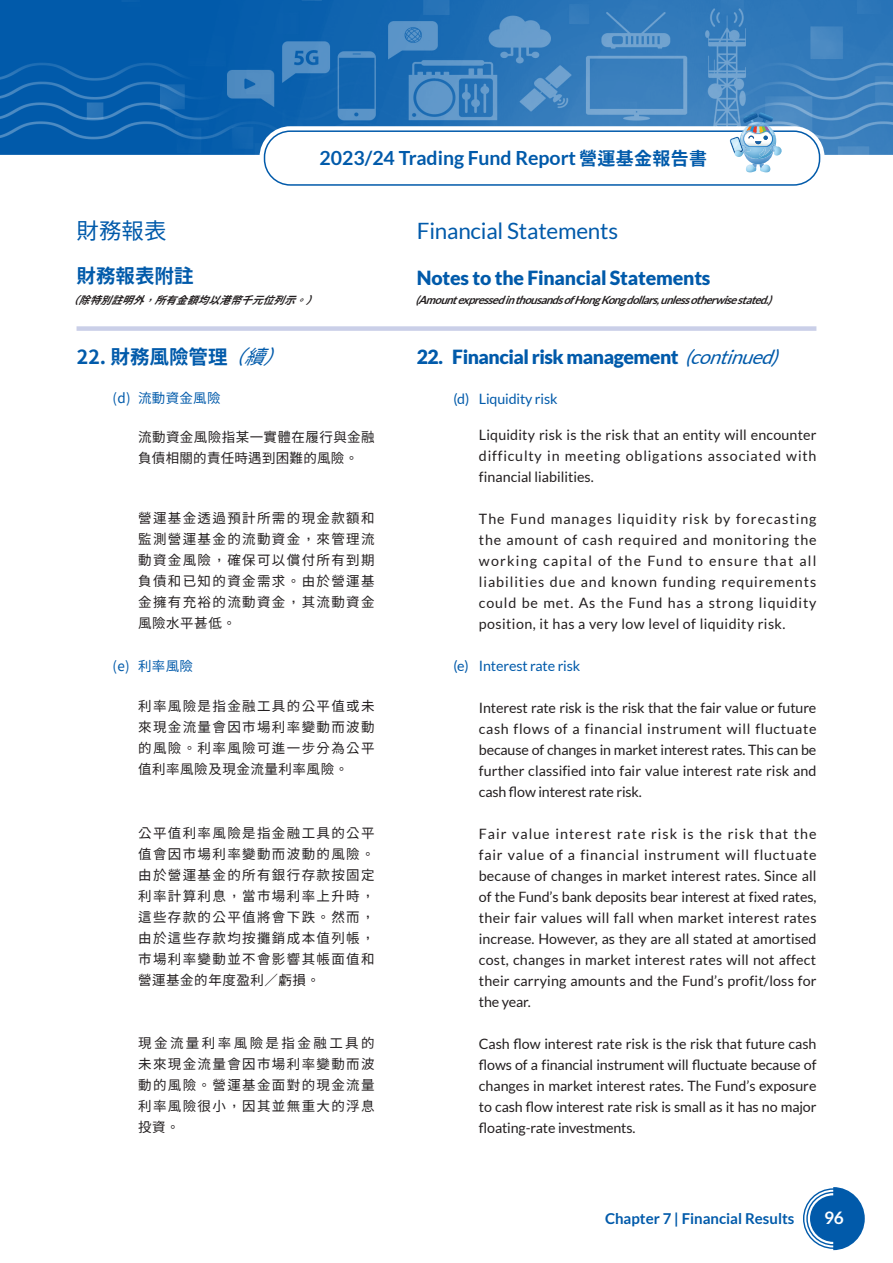
<style>
.page{position:relative;width:893px;height:1263px;background:#fff}
.page>*{position:absolute;margin:0;border:0;box-sizing:border-box;transform-origin:0 0}
.eBig{font:22.5px "Lato";letter-spacing:-.01em;color:#015aaa}
.中文大題{font:22.5px "Taipei Sans TC Beta";color:#015aaa}
.eBig-2{font:900 19.5px "Lato";letter-spacing:-.01em;color:#015aaa}
.t1{font:700 19.5px "Lato";color:#015aaa}
.中文大題-2{font:700 19.5px "Taipei Sans TC Beta";color:#015aaa}
.t2{font:700 17.25px "Lato";color:#fff}
.t3{font:700 15px "Lato";color:#015aaa}
.eng{font:14.25px/21px "Lato";letter-spacing:.005em;color:#231f20;text-align:justify}
.eng-2{font:14.25px "Lato";letter-spacing:-.01em;color:#015aaa}
.中文大題-3{font:13.5px/21px "Taipei Sans TC Beta";letter-spacing:.1em;color:#231f20;text-align:justify}
.中文大題-4{font:13.5px/21px "Taipei Sans TC Beta";letter-spacing:.03em;color:#231f20}
.中文大題-5{font:13.5px "Taipei Sans TC Beta";letter-spacing:.02em;color:#015aaa}
.t4{font:italic 700 11.25px "Lato";color:#231f20}
.t5{font:italic 700 10.5px "Taipei Sans TC Beta";color:#231f20}
.s1{font-family:"Taipei Sans TC Beta";font-size:18px}
.s2{font-weight:400;font-style:italic}
</style>
<div class="page">
<img style="left:0;top:0;width:893px;height:155px">
<svg style="left:803px;top:1187px;width:62px;height:63px"></svg>
<div style="left:260px;top:126px;width:564px;height:64px;background:#fff;border-radius:31px"></div>
<div style="left:264px;top:130px;width:556px;height:56px;border:2px solid #015aaa;border-radius:26px"></div>
<img style="left:743px;top:112px;width:30px;height:1px">
<svg style="left:731px;top:113px;width:52px;height:59px"></svg>
<div style="left:77px;top:326px;width:739px;height:5px;background:#cacfe8"></div>
<p class="中文大題" style="left:77px;top:218px;width:91px">財務報表</p>
<p class="中文大題-2" style="left:77px;top:265px;width:118px">財務報表附註</p>
<h2 class="t1" style="left:320px;top:146px;width:389px">2023/24 Trading Fund Report <span class="s1">營運基金報告書</span></h2>
<p class="eBig" style="left:417px;top:218px;width:203px">Financial Statements</p>
<p class="eBig-2" style="left:417px;top:266px;width:295px">Notes to the Financial Statements</p>
<p class="t5" style="left:68px;top:294px;width:259px">（除特別註明外，所有金額均以港幣千元位列示。）</p>
<p class="t4" style="left:415px;top:294px;width:362px">(AmountexpressedinthousandsofHongKongdollars,unlessotherwisestated.)</p>
<p class="中文大題-2" style="left:77px;top:346px;width:224px">22. 財務風險管理<span class="s2">（續）</span></p>
<p class="中文大題-5" style="left:113px;top:390px;width:109px">(d) 流動資金風險</p>
<p class="中文大題-4" style="left:138px;top:427px;width:238px">流動資金風險指某一實體在履行與金融負債相關的責任時遇到困難的風險。</p>
<p class="中文大題-3" style="left:138px;top:507px;width:238px">營運基金透過預計所需的現金款額和監測營運基金的流動資金，來管理流動資金風險，確保可以償付所有到期負債和已知的資金需求。由於營運基金擁有充裕的流動資金，其流動資金風險水平甚低。</p>
<p class="中文大題-5" style="left:113px;top:658px;width:82px">(e) 利率風險</p>
<p class="中文大題-3" style="left:138px;top:696px;width:238px">利率風險是指金融工具的公平值或未來現金流量會因市場利率變動而波動的風險。利率風險可進一步分為公平值利率風險及現金流量利率風險。</p>
<p class="中文大題-3" style="left:138px;top:822px;width:238px">公平值利率風險是指金融工具的公平值會因市場利率變動而波動的風險。由於營運基金的所有銀行存款按固定利率計算利息，當市場利率上升時，這些存款的公平值將會下跌。然而，由於這些存款均按攤銷成本值列帳，市場利率變動並不會影響其帳面值和營運基金的年度盈利／虧損。</p>
<p class="中文大題-3" style="left:138px;top:1033px;width:238px">現金流量利率風險是指金融工具的未來現金流量會因市場利率變動而波動的風險。營運基金面對的現金流量利率風險很小，因其並無重大的浮息投資。</p>
<p class="eBig-2" style="left:417px;top:346px;width:370px">22. Financial risk management <span class="s2">(continued)</span></p>
<p class="eng-2" style="left:453px;top:390px;width:106px">(d) Liquidity risk</p>
<p class="eng" style="left:479px;top:424px;width:339px">Liquidity risk is the risk that an entity will encounter difficulty in meeting obligations associated with financial liabilities.</p>
<p class="eng" style="left:479px;top:508px;width:339px">The Fund manages liquidity risk by forecasting the amount of cash required and monitoring the working capital of the Fund to ensure that all liabilities due and known funding requirements could be met. As the Fund has a strong liquidity position, it has a very low level of liquidity risk.</p>
<p class="eng-2" style="left:453px;top:657px;width:128px">(e) Interest rate risk</p>
<p class="eng" style="left:479px;top:697px;width:339px">Interest rate risk is the risk that the fair value or future cash flows of a financial instrument will fluctuate because of changes in market interest rates. This can be further classified into fair value interest rate risk and cash flow interest rate risk.</p>
<p class="eng" style="left:479px;top:823px;width:339px">Fair value interest rate risk is the risk that the fair value of a financial instrument will fluctuate because of changes in market interest rates. Since all of the Fund’s bank deposits bear interest at fixed rates, their fair values will fall when market interest rates increase. However, as they are all stated at amortised cost, changes in market interest rates will not affect their carrying amounts and the Fund’s profit/loss for the year.</p>
<p class="eng" style="left:479px;top:1033px;width:339px">Cash flow interest rate risk is the risk that future cash flows of a financial instrument will fluctuate because of changes in market interest rates. The Fund’s exposure to cash flow interest rate risk is small as it has no major floating-rate investments.</p>
<p class="t3" style="left:605px;top:1210px;width:191px">Chapter 7 | Financial Results</p>
<p class="t2" style="left:824px;top:1207px;width:21px">96</p>
</div>
